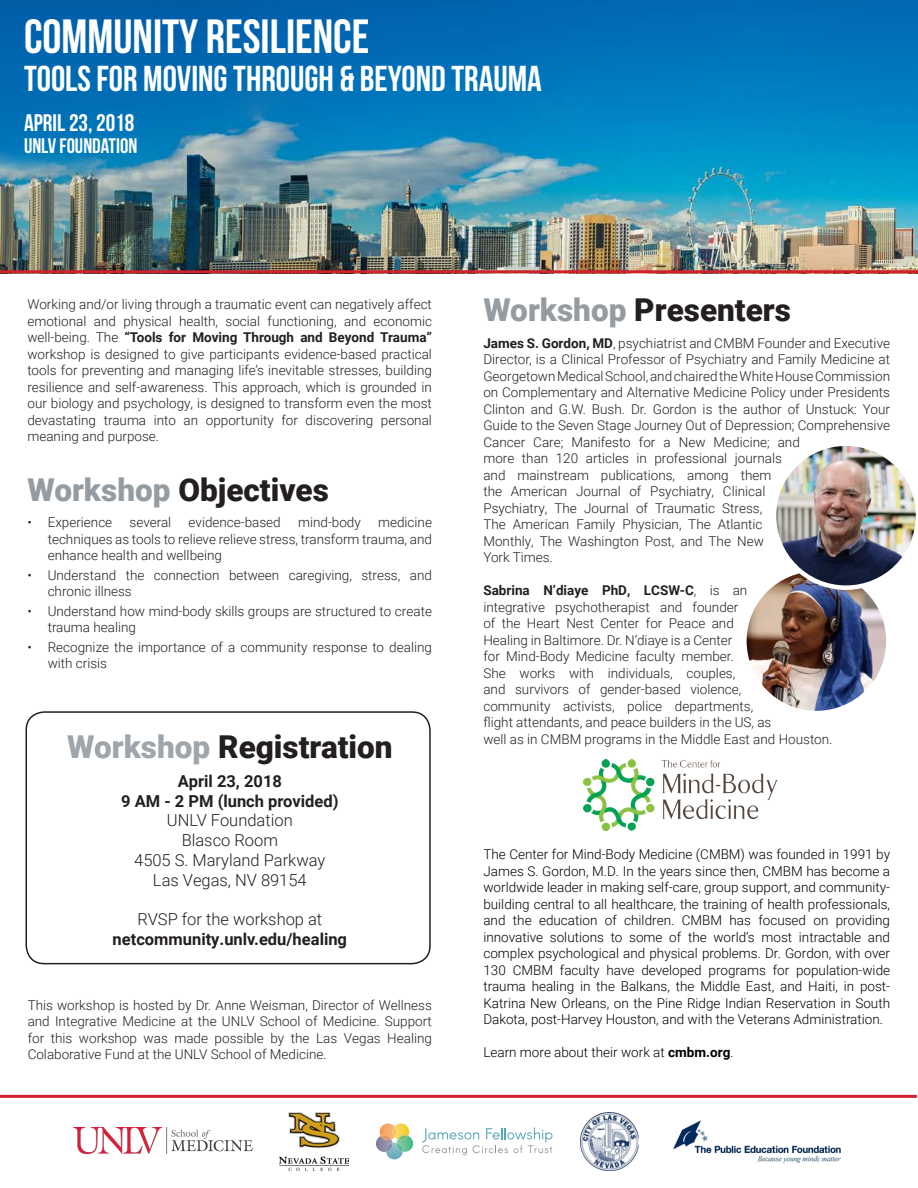
<style>
.page{position:relative;width:918px;height:1188px;background:#fff}
.page>*{position:absolute;margin:0;border:0;box-sizing:border-box;transform-origin:0 0}
.t1{font:700 48px "Bebas Neue";color:#fff}
.t2{font:700 36px "Bebas Neue";color:#fff}
.t3{font:900 31.5px "Roboto";color:#231f20}
.t4{font:700 24px "Bebas Neue";color:#fff}
.t5{font:700 21px "Bebas Neue";color:#fff}
.t6{font:300 16.5px/19.8px "Roboto";color:#231f20;text-align:center}
.t7{font:700 16.5px "Roboto";color:#231f20}
.t8{font:300 13.5px/16.5px "Roboto";color:#231f20}
.t9{font:300 13.5px/16.5px "Roboto";color:#000;text-align:justify}
.s1{font-weight:700}
.s2{color:#959ca1}
.s3{color:#9ea5ab}
</style>
<div class="page">
<img style="left:0;top:0;width:918px;height:274px">
<svg style="left:422px;top:1128px;width:131px;height:27px"></svg>
<img style="left:386px;top:1152px;width:17px;height:7px">
<img style="left:376px;top:1137px;width:5px;height:15px">
<img style="left:379px;top:1123px;width:31px;height:16px">
<img style="left:408px;top:1136px;width:6px;height:15px">
<svg style="left:381px;top:1127px;width:27px;height:25px"></svg>
<img style="left:280px;top:1112px;width:68px;height:59px">
<img style="left:74px;top:1128px;width:178px;height:27px">
<img style="left:580px;top:1112px;width:59px;height:59px">
<img style="left:673px;top:1120px;width:168px;height:43px">
<img style="left:744px;top:569px;width:144px;height:144px;border-radius:72px">
<div style="left:742px;top:567px;width:149px;height:148px;border:4px solid #fff;border-radius:50%"></div>
<img style="left:772px;top:446px;width:144px;height:144px">
<div style="left:26px;top:711px;width:405px;height:253px;border:2px solid #231f20;border-radius:18px"></div>
<hr style="left:0;top:270px;width:918px;height:3px;background:#cf202b">
<img style="left:583px;top:760px;width:194px;height:71px">
<hr style="left:0;top:1095px;width:917px;height:3px;background:#cf202b">
<p class="t1" style="left:24px;top:10px;width:347px">COMMUNITY RESILIENCE</p>
<p class="t2" style="left:24px;top:59px;width:519px">TOOLS FOR MOVING THROUGH &amp; BEYOND TRAUMA</p>
<p class="t4" style="left:24px;top:110px;width:112px">APRIL 23, 2018</p>
<p class="t5" style="left:24px;top:134px;width:115px">UNLV FOUNDATION</p>
<p class="t8" style="left:27px;top:296px;width:406px;text-align:justify">Working and/or living through a traumatic event can negatively affect emotional and physical health, social functioning, and economic well-being. The <span class="s1">“Tools for Moving Through and Beyond Trauma” </span>workshop is designed to give participants evidence-based practical tools for preventing and managing life’s inevitable stresses, building resilience and self-awareness. This approach, which is grounded in our biology and psychology, is designed to transform even the most devastating trauma into an opportunity for discovering personal meaning and purpose.</p>
<p class="t3" style="left:27px;top:468px;width:303px"><span class="s2">Workshop</span> Objectives</p>
<p class="t8" style="left:27px;top:514px;width:86px">• Experience</p>
<p class="t8" style="left:130px;top:514px;width:43px">several</p>
<p class="t8" style="left:189px;top:514px;width:94px">evidence-based</p>
<p class="t8" style="left:298px;top:514px;width:64px">mind-body</p>
<p class="t8" style="left:48px;top:514px;width:386px;text-align:justify;text-indent:330px">medicine techniques as tools to relieve relieve stress, transform trauma, and enhance health and wellbeing</p>
<p class="t8" style="left:48px;top:566px;width:386px;text-indent:-20px">• Understand the connection between caregiving, stress, and chronic illness</p>
<p class="t8" style="left:48px;top:602px;width:386px;text-indent:-20px">• Understand how mind-body skills groups are structured to create trauma healing</p>
<p class="t8" style="left:48px;top:638px;width:386px;text-indent:-20px">• Recognize the importance of a community response to dealing with crisis</p>
<p class="t3" style="left:67px;top:724px;width:327px"><span class="s3">Workshop</span> Registration</p>
<p class="t7" style="left:178px;top:769px;width:106px">April 23, 2018</p>
<p class="t7" style="left:121px;top:789px;width:219px">9 AM - 2 PM (lunch provided)</p>
<p class="t6" style="left:167px;top:810px;width:127px">UNLV Foundation</p>
<p class="t6" style="left:134px;top:830px;width:193px">Blasco Room<br>4505 S. Maryland Parkway</p>
<p class="t6" style="left:153px;top:869px;width:155px">Las Vegas, NV 89154</p>
<p class="t6" style="left:137px;top:909px;width:186px">RVSP for the workshop at</p>
<p class="t7" style="left:113px;top:928px;width:236px">netcommunity.unlv.edu/healing</p>
<p class="t8" style="left:28px;top:996px;width:406px;text-align:justify">This workshop is hosted by Dr. Anne Weisman, Director of Wellness and Integrative Medicine at the UNLV School of Medicine. Support for this workshop was made possible by the Las Vegas Healing Colaborative Fund at the UNLV School of Medicine.</p>
<p class="t3" style="left:483px;top:287px;width:309px"><span class="s2">Workshop</span> Presenters</p>
<p class="t8" style="left:483px;top:334px;width:408px"><span class="s1">James S. Gordon, MD</span>, psychiatrist and CMBM Founder and Executive Director, is a Clinical Professor of Psychiatry and Family Medicine at Georgetown Medical School, and chaired the White House Commission on Complementary and Alternative Medicine Policy under Presidents Clinton and G.W. Bush. Dr. Gordon is the author of Unstuck: Your Guide to the Seven Stage Journey Out of Depression; Comprehensive Cancer Care; Manifesto for a New Medicine; and<br>more than 120 articles in professional journals<br>and mainstream publications, among them<br>the American Journal of Psychiatry, Clinical<br>Psychiatry, The Journal of Traumatic Stress,<br>The American Family Physician, The Atlantic<br>Monthly, The Washington Post, and The New<br>York Times.</p>
<p class="t8" style="left:483px;top:582px;width:351px"><span class="s1">Sabrina N’diaye PhD, LCSW-C</span>, is an<br>integrative psychotherapist and founder<br>of the Heart Nest Center for Peace and<br>Healing in Baltimore. Dr. N’diaye is a Center<br>for Mind-Body Medicine faculty member.<br>She works with individuals, couples,<br>and survivors of gender-based violence,<br>community activists, police departments,<br>flight attendants, and peace builders in the US, as<br>well as in CMBM programs in the Middle East and Houston.</p>
<p class="t9" style="left:483px;top:846px;width:408px">The Center for Mind-Body Medicine (CMBM) was founded in 1991 by James S. Gordon, M.D. In the years since then, CMBM has become a worldwide leader in making self-care, group support, and community&shy;building central to all healthcare, the training of health professionals, and the education of children. CMBM has focused on providing innovative solutions to some of the world’s most intractable and complex psychological and physical problems. Dr. Gordon, with over 130 CMBM faculty have developed programs for population-wide trauma healing in the Balkans, the Middle East, and Haiti, in post-Katrina New Orleans, on the Pine Ridge Indian Reservation in South Dakota, post-Harvey Houston, and with the Veterans Administration.</p>
<p class="t9" style="left:483px;top:1044px;width:252px">Learn more about their work at <span class="s1">cmbm.org</span>.</p>
</div>
